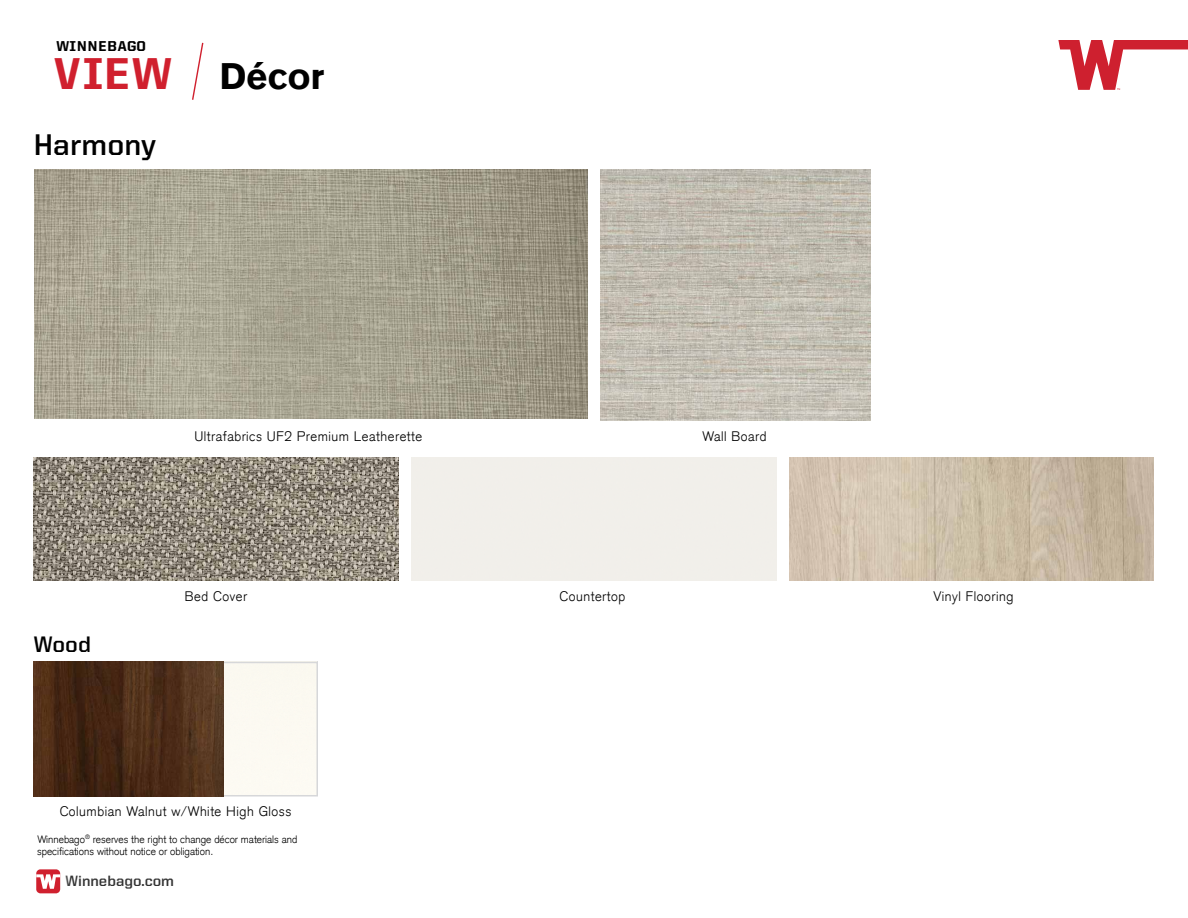
<style>
.page{position:relative;width:1188px;height:918px;background:#fff}
.page>*{position:absolute;margin:0;border:0;box-sizing:border-box;transform-origin:0 0}
.t1{font:800 44.7px "United Sans Reg";color:#d0202e}
.t2{font:900 36px "Akzidenz Grotesk CE";color:#000}
.t3{font:700 30px "United Sans Reg";color:#000}
.t4{font:700 22.5px "United Sans Reg";color:#000}
.t5{font:700 15px "United Sans Reg";color:#333}
.t6{font:800 14.4px "United Sans Reg";letter-spacing:.065em;color:#000}
.t7{font:300 13.5px "Akzidenz Grotesk CE";letter-spacing:.04em;color:#000}
.t8{font:300 10.5px/12.6px "Akzidenz Grotesk CE";color:#000}
</style>
<div class="page">
<svg style="left:192px;top:42px;width:12px;height:58px"></svg>
<svg style="left:1058px;top:40px;width:130px;height:50px"></svg>
<svg style="left:36px;top:872px;width:25px;height:22px"></svg>
<div style="left:36px;top:869px;width:24px;height:24px;background:#d0202e;border-radius:4px"></div>
<svg style="left:36px;top:874px;width:24px;height:15px"></svg>
<img style="left:790px;top:458px;width:364px;height:123px">
<img style="left:35px;top:169px;width:552px;height:249px">
<img style="left:601px;top:169px;width:270px;height:251px">
<img style="left:34px;top:458px;width:364px;height:123px">
<div style="left:222px;top:662px;width:96px;height:134px;border:2px solid #d6d7d9"></div>
<svg style="left:33px;top:662px;width:190px;height:134px;background:#4b2c18"></svg>
<p class="t6" style="left:56px;top:39px;width:91px">WINNEBAGO</p>
<h1 class="t1" style="left:54px;top:49px;width:119px">VIEW</h1>
<h3 class="t3" style="left:34px;top:129px;width:124px">Harmony</h3>
<h2 class="t2" style="left:220px;top:52px;width:106px">Décor</h2>
<h3 class="t4" style="left:34px;top:632px;width:59px">Wood</h3>
<p class="t7" style="left:194px;top:428px;width:229px">Ultrafabrics UF2 Premium Leatherette</p>
<p class="t7" style="left:702px;top:428px;width:66px">Wall Board</p>
<p class="t7" style="left:185px;top:588px;width:64px">Bed Cover</p>
<p class="t7" style="left:560px;top:588px;width:67px">Countertop</p>
<p class="t7" style="left:934px;top:588px;width:81px">Vinyl Flooring</p>
<p class="t7" style="left:60px;top:803px;width:233px">Columbian Walnut w/White High Gloss</p>
<p class="t8" style="left:37px;top:832px;width:262px">Winnebago<sup>®</sup> reserves the right to change décor materials and specifications without notice or obligation.</p>
<p class="t5" style="left:66px;top:872px;width:110px">Winnebago.com</p>
</div>
